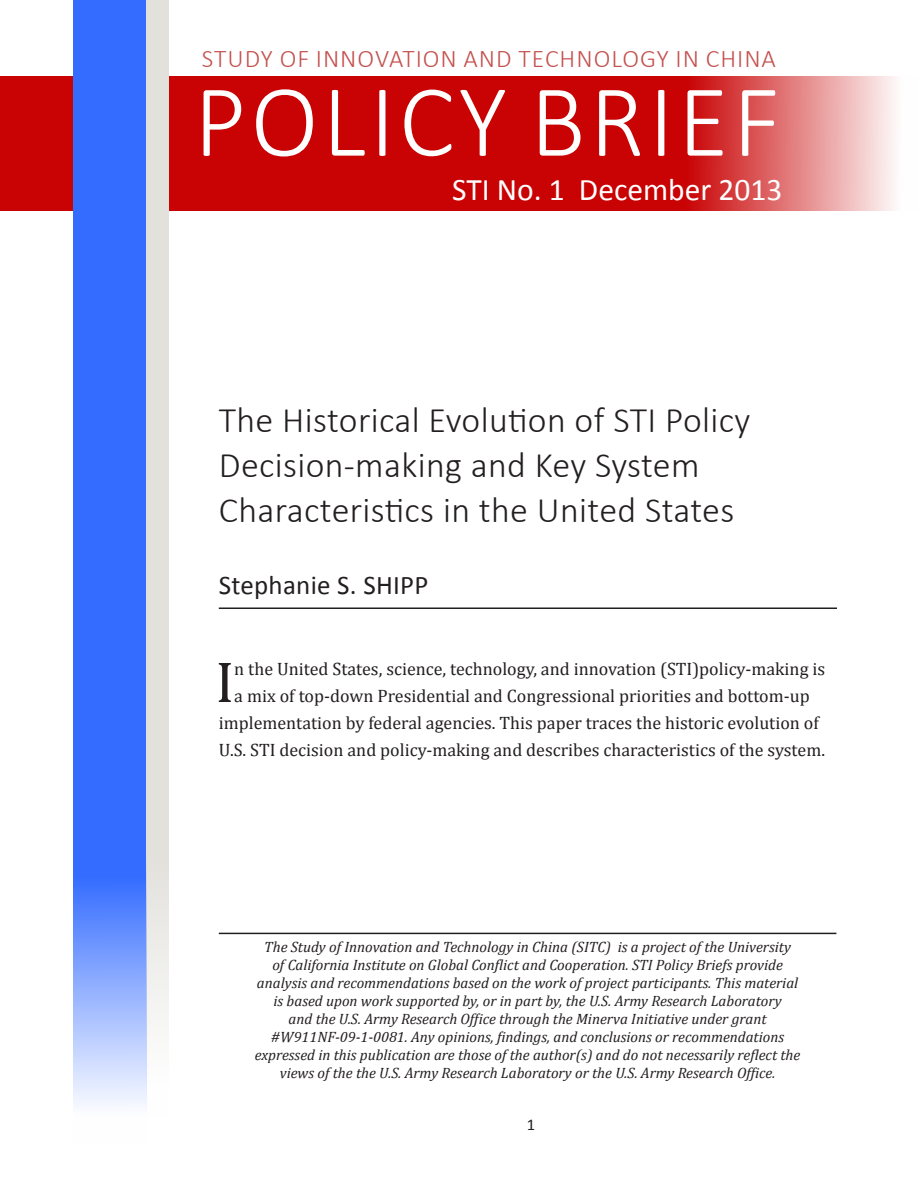
<style>
.page{position:relative;width:918px;height:1188px;background:#fff}
.page>*{position:absolute;margin:0;border:0;box-sizing:border-box;transform-origin:0 0}
.t1{font:300 103.5px "Calibri";letter-spacing:.04em;color:#fff}
.opening_paragraph{font:58.5px "Cambria";color:#231f20}
.PB_Title{font:300 36px/45px "Calibri";letter-spacing:.01em;color:#231f20}
.PB_head{font:31.5px "Calibri";color:#fff}
.PB_author{font:27px "Calibri";letter-spacing:.01em;color:#231f20}
.t2{font:300 25.5px "Calibri";letter-spacing:.04em;color:#c3514e}
.opening_paragraph-2{font:18px "Cambria";color:#231f20}
.Page_Number{font:16.5px "Calibri";color:#231f20}
.t3{font:italic 15px/18px "Cambria";color:#231f20;text-align:center}
</style>
<div class="page">
<svg style="left:0;top:76px;width:895px;height:135px;background:#cf2223"></svg>
<svg style="left:74px;top:0;width:73px;height:1106px;background:#4a7bfe"></svg>
<svg style="left:147px;top:0;width:22px;height:1024px;background:#e3e2dd"></svg>
<hr style="left:219px;top:933px;width:617px;height:1px;background:#231f20">
<hr style="left:219px;top:608px;width:618px;height:1px;background:#231f20">
<h3 class="t2" style="left:202px;top:43px;width:576px">STUDY OF INNOVATION AND TECHNOLOGY IN CHINA</h3>
<h1 class="t1" style="left:194px;top:57px;width:588px">POLICY BRIEF</h1>
<p class="PB_head" style="left:452px;top:169px;width:332px">STI No. 1 December 2013</p>
<p class="PB_Title" style="left:219px;top:397px;width:533px">The Historical Evolution of STI Policy<br>Decision-making and Key System<br>Characteristics in the United States</p>
<p class="PB_author" style="left:219px;top:568px;width:211px">Stephanie S. SHIPP</p>
<p class="opening_paragraph" style="left:215px;top:648px;width:20px">I</p>
<p class="opening_paragraph-2" style="left:234px;top:658px;width:592px">n the United States, science, technology, and innovation (STI)policy-making is</p>
<p class="opening_paragraph-2" style="left:234px;top:685px;width:577px">a mix of top-down Presidential and Congressional priorities and bottom-up</p>
<p class="opening_paragraph-2" style="left:219px;top:712px;width:602px">implementation by federal agencies. This paper traces the historic evolution of</p>
<p class="opening_paragraph-2" style="left:219px;top:739px;width:608px">U.S. STI decision and policy-making and describes characteristics of the system.</p>
<p class="t3" style="left:255px;top:937px;width:547px">The Study of Innovation and Technology in China (SITC) is a project of the University<br>of California Institute on Global Conflict and Cooperation. STI Policy Briefs provide analysis and recommendations based on the work of project participants. This material is based upon work supported by, or in part by, the U.S. Army Research Laboratory<br>and the U.S. Army Research Office through the Minerva Initiative under grant #W911NF-09-1-0081. Any opinions, findings, and conclusions or recommendations expressed in this publication are those of the author(s) and do not necessarily reflect the views of the the U.S. Army Research Laboratory or the U.S. Army Research Office.</p>
<p class="Page_Number" style="left:527px;top:1114px;width:10px">1</p>
</div>
